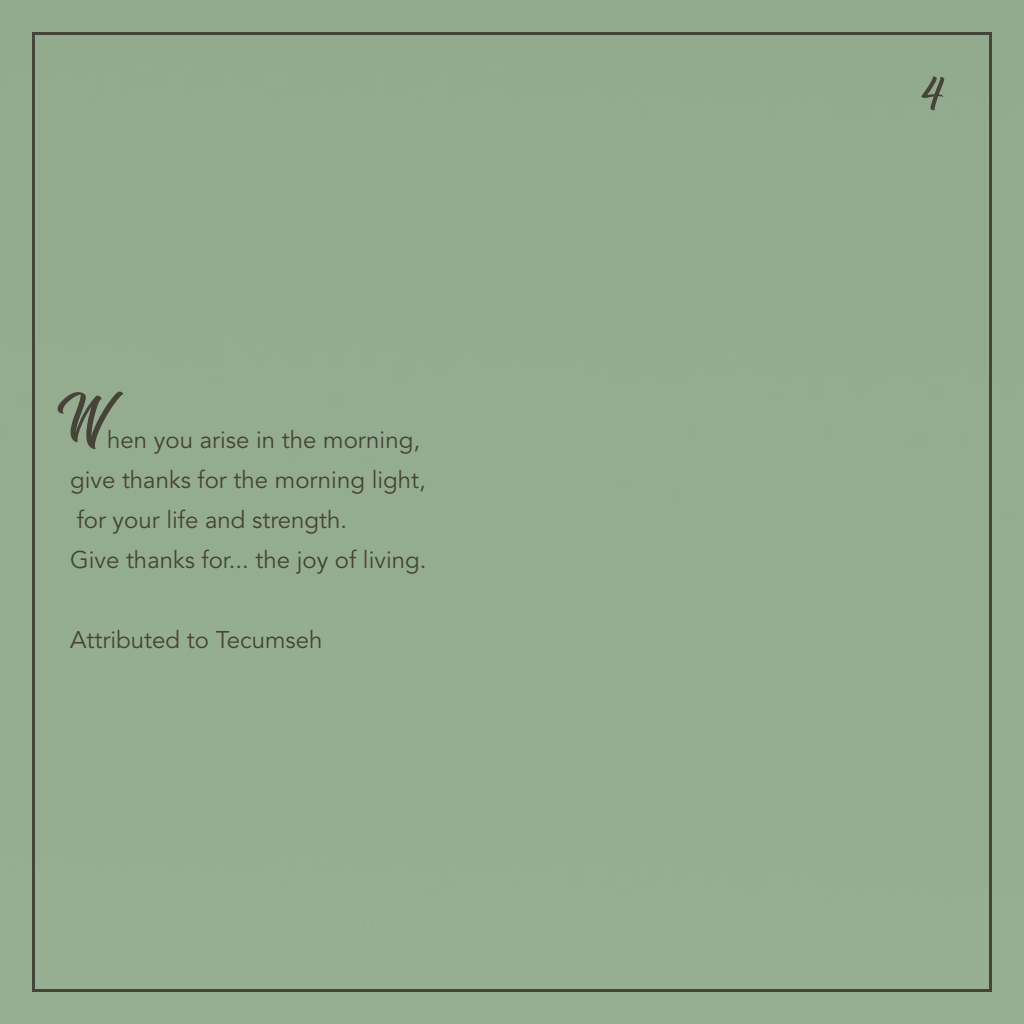
<style>
.page{position:relative;width:1024px;height:1024px;background:#fff}
.page>*{position:absolute;margin:0;border:0;box-sizing:border-box;transform-origin:0 0}
.t1{font:80px "Srinthile Script";color:#464338}
.t2{font:60px "Srinthile Script";color:#464338}
.t3{font:24px/40px "Avenir LT Std";color:#464338}
</style>
<div class="page">
<h1 class="t1" style="left:70px;top:376px;width:39px">W</h1>
<p class="t3" style="left:70px;top:420px;width:358px;text-indent:37px">hen you arise in the morning, give thanks for the morning light, for your life and strength.<br>Give thanks for... the joy of living.</p>
<p class="t3" style="left:70px;top:620px;width:254px">Attributed to Tecumseh</p>
<h2 class="t2" style="left:921px;top:60px;width:22px">4</h2>
</div>
